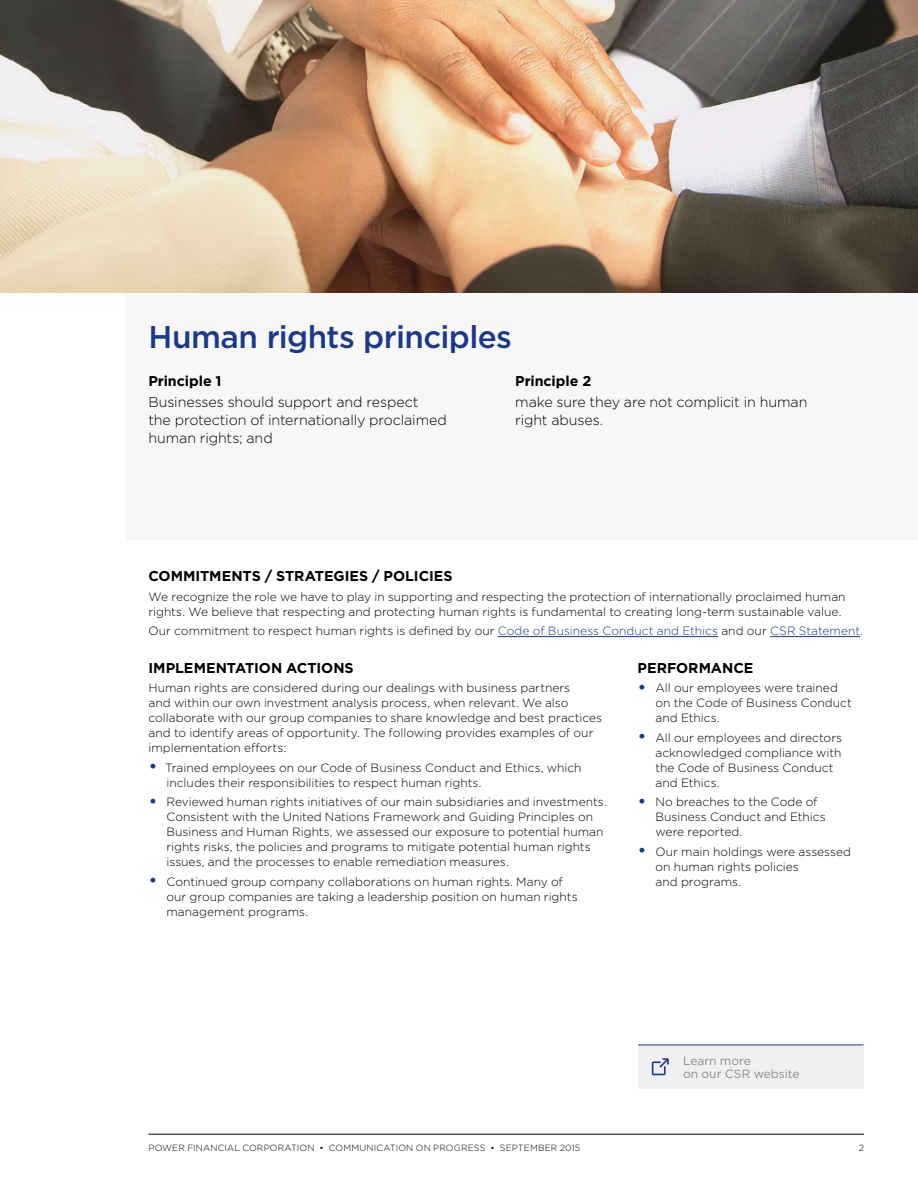
<style>
.page{position:relative;width:918px;height:1188px;background:#fff}
.page>*{position:absolute;margin:0;border:0;box-sizing:border-box;transform-origin:0 0}
.Issue{font:500 31.5px "Gotham";letter-spacing:-.02em;color:#1d3983}
.TX_-_big{font:300 14.25px/18px "Gotham";letter-spacing:-.005em;color:#000}
.TX{font:700 14.25px "Gotham";color:#000}
.Principle{font:700 14.25px "Gotham";color:#000}
.TX-2{font:300 12px/15px "Gotham";color:#000}
.t1{font:12px/13.5px "Gotham";color:#8c8d8d}
.t2{font:300 9px "Gotham";letter-spacing:.02em;color:#000}
.s1{color:#1d3983}
.s2{font-size:19.5px;color:#1d3983}
</style>
<div class="page">
<hr style="left:148px;top:1134px;width:716px;height:1px;background:#000">
<div style="left:126px;top:292px;width:792px;height:248px;background:#f7f7f8"></div>
<hr style="left:498px;top:636px;width:220px;height:1px;background:#1d3983">
<hr style="left:770px;top:636px;width:90px;height:1px;background:#1d3983">
<div style="left:638px;top:1045px;width:225px;height:43px;background:#f0eff1"></div>
<svg style="left:652px;top:1058px;width:17px;height:17px"></svg>
<hr style="left:638px;top:1045px;width:225px;height:1px;background:#1d3983">
<img style="left:0;top:0;width:918px;height:292px">
<p class="Issue" style="left:148px;top:316px;width:365px">Human rights principles</p>
<p class="Principle" style="left:148px;top:372px;width:75px">Principle 1</p>
<p class="TX_-_big" style="left:148px;top:393px;width:300px">Businesses should support and respect<br>the protection of internationally proclaimed human rights; and</p>
<p class="Principle" style="left:515px;top:372px;width:77px">Principle 2</p>
<p class="TX_-_big" style="left:515px;top:393px;width:294px">make sure they are not complicit in human right abuses.</p>
<p class="TX" style="left:148px;top:567px;width:306px">COMMITMENTS / STRATEGIES / POLICIES</p>
<p class="TX-2" style="left:148px;top:589px;width:699px">We recognize the role we have to play in supporting and respecting the protection of internationally proclaimed human rights. We believe that respecting and protecting human rights is fundamental to creating long-term sustainable value.</p>
<p class="TX-2" style="left:148px;top:623px;width:716px">Our commitment to respect human rights is defined by our <span class="s1">Code of Business Conduct and Ethics</span> and our <span class="s1">CSR Statement</span>.</p>
<h2 class="TX" style="left:148px;top:658px;width:207px">IMPLEMENTATION ACTIONS</h2>
<p class="TX-2" style="left:148px;top:680px;width:455px">Human rights are considered during our dealings with business partners<br>and within our own investment analysis process, when relevant. We also collaborate with our group companies to share knowledge and best practices and to identify areas of opportunity. The following provides examples of our implementation efforts:</p>
<p class="TX-2" style="left:166px;top:760px;width:417px;text-indent:-18px"><span class="s2">•</span> Trained employees on our Code of Business Conduct and Ethics, which includes their responsibilities to respect human rights.</p>
<p class="TX-2" style="left:166px;top:794px;width:442px;text-indent:-18px"><span class="s2">•</span> Reviewed human rights initiatives of our main subsidiaries and investments.<br>Consistent with the United Nations Framework and Guiding Principles on Business and Human Rights, we assessed our exposure to potential human rights risks, the policies and programs to mitigate potential human rights issues, and the processes to enable remediation measures.</p>
<p class="TX-2" style="left:166px;top:874px;width:413px;text-indent:-18px"><span class="s2">•</span> Continued group company collaborations on human rights. Many of our group companies are taking a leadership position on human rights management programs.</p>
<p class="TX" style="left:638px;top:658px;width:117px">PERFORMANCE</p>
<p class="TX-2" style="left:656px;top:680px;width:198px;text-indent:-18px"><span class="s2">•</span> All our employees were trained on the Code of Business Conduct and Ethics.</p>
<p class="TX-2" style="left:656px;top:730px;width:188px;text-indent:-18px"><span class="s2">•</span> All our employees and directors acknowledged compliance with the Code of Business Conduct and Ethics.</p>
<p class="TX-2" style="left:656px;top:794px;width:172px;text-indent:-18px"><span class="s2">•</span> No breaches to the Code of<br>Business Conduct and Ethics were reported.</p>
<p class="TX-2" style="left:656px;top:844px;width:197px;text-indent:-18px"><span class="s2">•</span> Our main holdings were assessed on human rights policies<br>and programs.</p>
<p class="t1" style="left:683px;top:1054px;width:118px">Learn more<br>on our CSR website</p>
<p class="t2" style="left:148px;top:1142px;width:433px">POWER FINANCIAL CORPORATION • COMMUNICATION ON PROGRESS • SEPTEMBER 2015</p>
<p class="t2" style="left:859px;top:1142px;width:7px">2</p>
</div>
